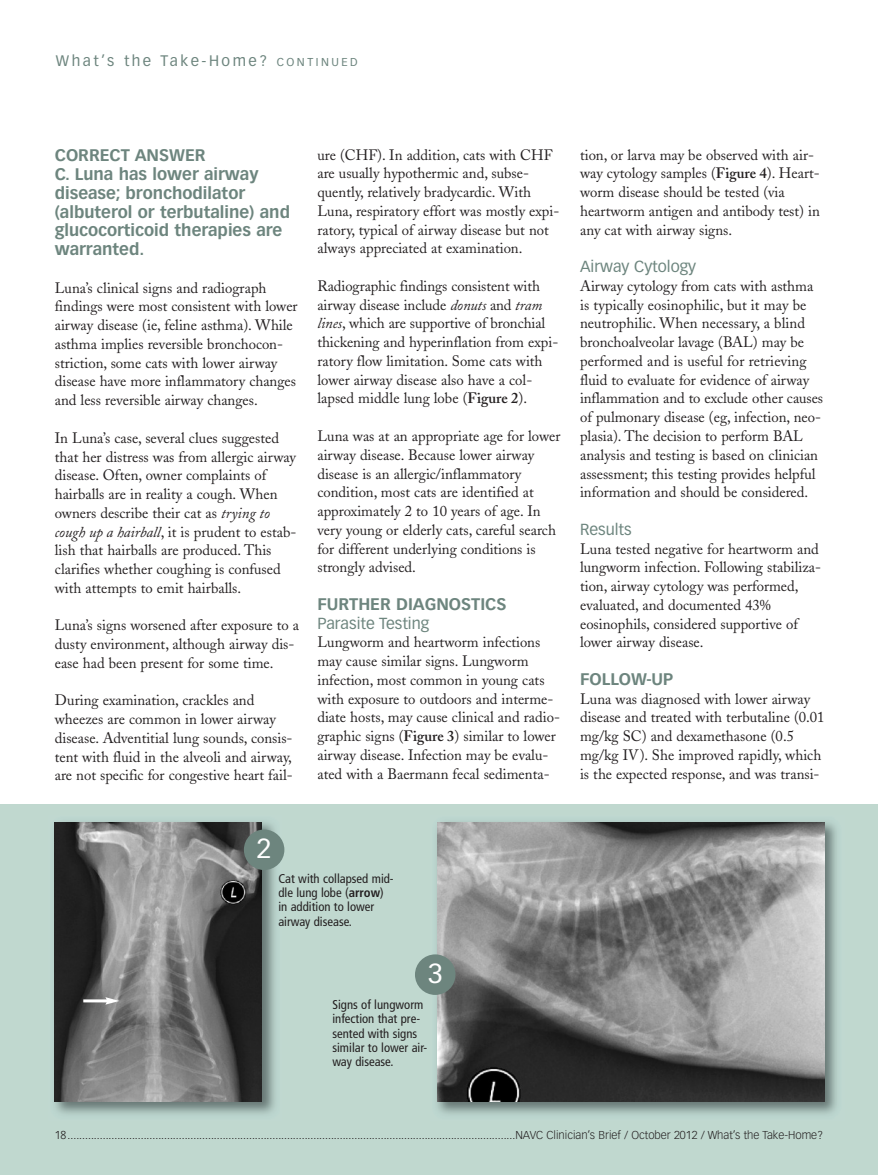
<style>
.page{position:relative;width:878px;height:1175px;background:#fff}
.page>*{position:absolute;margin:0;border:0;box-sizing:border-box;transform-origin:0 0}
.t1{font:27px "Vectora LT Std";color:#fff}
.t2{font:700 16.5px/18.8px "Vectora LT Std";color:#6d857e}
.t3{font:15.75px "Vectora LT Std";color:#6d857e}
.t4{font:15px/18.8px "Adobe Caslon";color:#231f20}
.t5{font:15px "Vectora LT Std";letter-spacing:.165em;color:#6d857e}
.t6{font:condensed 12.75px/14.2px "Frutiger";color:#231f20}
.t7{font:300 11.25px "Vectora LT Std";color:#231f20}
.s1{font-size:11.25px}
.s2{font-style:italic}
.s3{font-weight:600}
.s4{font-weight:700}
</style>
<div class="page">
<div style="left:0;top:804px;width:878px;height:370px;background:#c0d8cf"></div>
<img style="left:54px;top:821px;width:227px;height:294px">
<img style="left:55px;top:822px;width:207px;height:279px">
<div style="left:244px;top:829px;width:40px;height:41px;background:#6d857e;border-radius:50%"></div>
<img style="left:430px;top:821px;width:407px;height:294px">
<img style="left:437px;top:822px;width:387px;height:279px">
<div style="left:415px;top:954px;width:40px;height:40px;background:#6d857e;border-radius:50%"></div>
<hr style="left:83px;top:999px;width:25px;height:3px;background:#fff">
<svg style="left:105px;top:997px;width:14px;height:7px"></svg>
<p class="t5" style="left:56px;top:54px;width:303px">What’s the Take-Home? <span class="s1">CONTINUED</span></p>
<p class="t2" style="left:55px;top:147px;width:237px">CORRECT ANSWER<br>C. Luna has lower airway disease; bronchodilator (albuterol or terbutaline) and glucocorticoid therapies are warranted.</p>
<p class="t4" style="left:55px;top:280px;width:244px">Luna’s clinical signs and radiograph findings were most consistent with lower airway disease (ie, feline asthma). While asthma implies reversible bronchocon&shy;striction, some cats with lower airway disease have more inflammatory changes and less reversible airway changes.</p>
<p class="t4" style="left:55px;top:430px;width:243px">In Luna’s case, several clues suggested that her distress was from allergic airway disease. Often, owner complaints of hairballs are in reality a cough. When owners describe their cat as <span class="s2">trying to cough up a hairball</span>, it is prudent to estab&shy;lish that hairballs are produced. This clarifies whether coughing is confused with attempts to emit hairballs.</p>
<p class="t4" style="left:55px;top:617px;width:246px">Luna’s signs worsened after exposure to a dusty environment, although airway dis&shy;ease had been present for some time.</p>
<p class="t4" style="left:55px;top:692px;width:239px">During examination, crackles and wheezes are common in lower airway disease. Adventitial lung sounds, consis&shy;tent with fluid in the alveoli and airway, are not specific for congestive heart fail-</p>
<p class="t4" style="left:317px;top:147px;width:243px">ure (CHF). In addition, cats with CHF are usually hypothermic and, subse&shy;quently, relatively bradycardic. With Luna, respiratory effort was mostly expi&shy;ratory, typical of airway disease but not always appreciated at examination.</p>
<p class="t4" style="left:317px;top:278px;width:242px">Radiographic findings consistent with airway disease include <span class="s2">donuts</span> and <span class="s2">tram lines</span>, which are supportive of bronchial thickening and hyperinflation from expi&shy;ratory flow limitation. Some cats with lower airway disease also have a col&shy;lapsed middle lung lobe (<span class="s3">Figure 2</span>).</p>
<p class="t4" style="left:317px;top:428px;width:244px">Luna was at an appropriate age for lower airway disease. Because lower airway disease is an allergic/inflammatory condition, most cats are identified at approximately 2 to 10 years of age. In very young or elderly cats, careful search for different underlying conditions is strongly advised.</p>
<p class="t2" style="left:317px;top:595px;width:191px">FURTHER DIAGNOSTICS</p>
<p class="t3" style="left:317px;top:616px;width:113px">Parasite Testing</p>
<p class="t4" style="left:317px;top:634px;width:244px">Lungworm and heartworm infections may cause similar signs. Lungworm infection, most common in young cats with exposure to outdoors and interme&shy;diate hosts, may cause clinical and radio&shy;graphic signs (<span class="s3">Figure 3</span>) similar to lower airway disease. Infection may be evalu&shy;ated with a Baermann fecal sedimenta-</p>
<p class="t4" style="left:580px;top:147px;width:241px">tion, or larva may be observed with air&shy;way cytology samples (<span class="s3">Figure 4</span>). Heart&shy;worm disease should be tested (via heartworm antigen and antibody test) in any cat with airway signs.</p>
<p class="t3" style="left:580px;top:260px;width:117px">Airway Cytology</p>
<p class="t4" style="left:580px;top:278px;width:244px">Airway cytology from cats with asthma is typically eosinophilic, but it may be neutrophilic. When necessary, a blind bronchoalveolar lavage (BAL) may be performed and is useful for retrieving fluid to evaluate for evidence of airway inflammation and to exclude other causes of pulmonary disease (eg, infection, neo&shy;plasia). The decision to perform BAL analysis and testing is based on clinician assessment; this testing provides helpful information and should be considered.</p>
<p class="t3" style="left:580px;top:522px;width:53px">Results</p>
<p class="t4" style="left:580px;top:541px;width:242px">Luna tested negative for heartworm and lungworm infection. Following stabiliza&shy;tion, airway cytology was performed, evaluated, and documented 43% eosinophils, considered supportive of lower airway disease.</p>
<p class="t2" style="left:580px;top:670px;width:95px">FOLLOW-UP</p>
<p class="t4" style="left:580px;top:691px;width:246px">Luna was diagnosed with lower airway disease and treated with terbutaline (0.01 mg/kg SC) and dexamethasone (0.5 mg/kg IV). She improved rapidly, which is the expected response, and was transi-</p>
<h1 class="t1" style="left:256px;top:836px;width:17px">2</h1>
<p class="t6" style="left:278px;top:872px;width:117px">Cat with collapsed mid&shy;dle lung lobe (<span class="s4">arrow</span>) in addition to lower airway disease.</p>
<h1 class="t1" style="left:427px;top:961px;width:17px">3</h1>
<p class="t6" style="left:332px;top:998px;width:96px">Signs of lungworm infection that pre&shy;sented with signs similar to lower air&shy;way disease.</p>
<p class="t7" style="left:55px;top:1129px;width:769px">18.........................................................................................................................................................NAVC Clinician’s Brief / October 2012 / What’s the Take-Home?</p>
</div>
